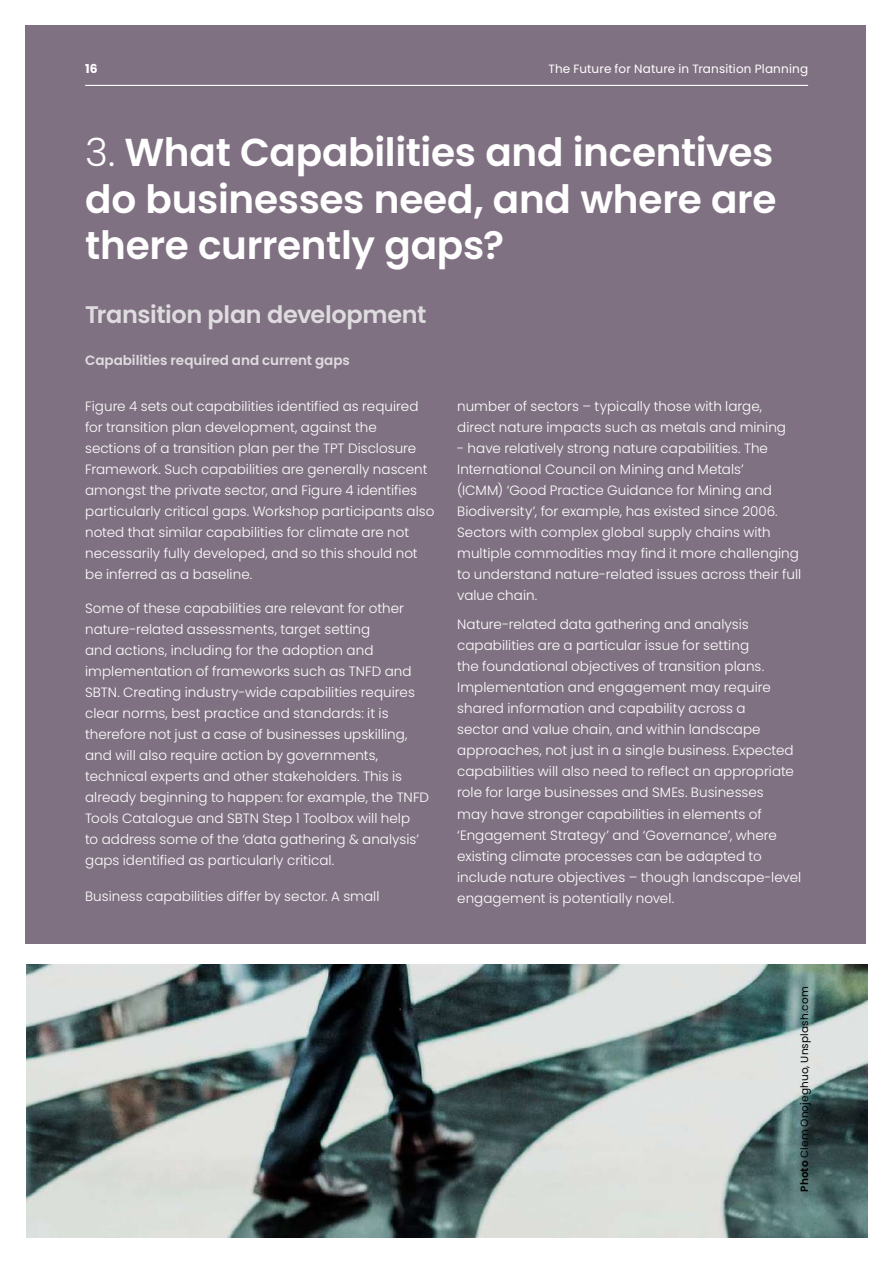
<style>
.page{position:relative;width:893px;height:1263px;background:#fff}
.page>*{position:absolute;margin:0;border:0;box-sizing:border-box;transform-origin:0 0}
.t1{font:600 39px/46.5px "Poppins";letter-spacing:-.01em;color:#fff;text-align:justify}
.t2{font:600 24px "Poppins";letter-spacing:-.015em;color:#dfdce0}
.t3{font:300 13.5px/21px "Poppins";color:#fff}
.t4{font:600 13.5px "Poppins";color:#dfdce0}
.t5{font:700 12.3px "Poppins";color:#fff}
.t6{font:12px "Poppins";letter-spacing:.015em;color:#fff}
.t7{font:10.5px "Poppins";letter-spacing:.015em;color:#000}
.s1{font-weight:300}
.s2{font-weight:600}
</style>
<div class="page">
<div style="left:26px;top:26px;width:840px;height:918px;background:#807182"></div>
<hr style="left:85px;top:85px;width:723px;height:1px;background:#fff">
<img style="left:27px;top:965px;width:840px;height:272px">
<p class="t5" style="left:85px;top:61px;width:14px">16</p>
<p class="t6" style="left:548px;top:62px;width:261px">The Future for Nature in Transition Planning</p>
<h1 class="t1" style="left:85px;top:130px;width:693px"><span class="s1">3.</span> What Capabilities and incentives do businesses need, and where are there currently gaps?</h1>
<h2 class="t2" style="left:85px;top:301px;width:343px">Transition plan development</h2>
<p class="t4" style="left:85px;top:352px;width:266px">Capabilities required and current gaps</p>
<p class="t3" style="left:85px;top:396px;width:351px">Figure 4 sets out capabilities identified as required for transition plan development, against the sections of a transition plan per the TPT Disclosure Framework. Such capabilities are generally nascent amongst the private sector, and Figure 4 identifies particularly critical gaps. Workshop participants also noted that similar capabilities for climate are not necessarily fully developed, and so this should not be inferred as a baseline.</p>
<p class="t3" style="left:85px;top:597px;width:345px">Some of these capabilities are relevant for other nature-related assessments, target setting<br>and actions, including for the adoption and implementation of frameworks such as TNFD and SBTN. Creating industry-wide capabilities requires clear norms, best practice and standards: it is therefore not just a case of businesses upskilling, and will also require action by governments, technical experts and other stakeholders. This is already beginning to happen: for example, the TNFD Tools Catalogue and SBTN Step 1 Toolbox will help<br>to address some of the ‘data gathering &amp; analysis’ gaps identified as particularly critical.</p>
<p class="t3" style="left:85px;top:885px;width:296px">Business capabilities differ by sector. A small</p>
<p class="t3" style="left:457px;top:396px;width:330px">number of sectors – typically those with large, direct nature impacts such as metals and mining</p>
<p class="t3" style="left:457px;top:438px;width:346px">- have relatively strong nature capabilities. The International Council on Mining and Metals’<br>(ICMM) ‘Good Practice Guidance for Mining and Biodiversity’, for example, has existed since 2006.<br>Sectors with complex global supply chains with multiple commodities may find it more challenging to understand nature-related issues across their full value chain.</p>
<p class="t3" style="left:457px;top:614px;width:346px">Nature-related data gathering and analysis capabilities are a particular issue for setting<br>the foundational objectives of transition plans.<br>Implementation and engagement may require shared information and capability across a<br>sector and value chain, and within landscape approaches, not just in a single business. Expected capabilities will also need to reflect an appropriate role for large businesses and SMEs. Businesses<br>may have stronger capabilities in elements of ‘Engagement Strategy’ and ‘Governance’, where existing climate processes can be adapted to include nature objectives – though landscape-level engagement is potentially novel.</p>
<p class="t7" style="left:798px;top:1192px;width:207px;rotate:-90deg"><span class="s2">Photo</span> Clem Onojeghuo, Unsplash.com</p>
</div>
